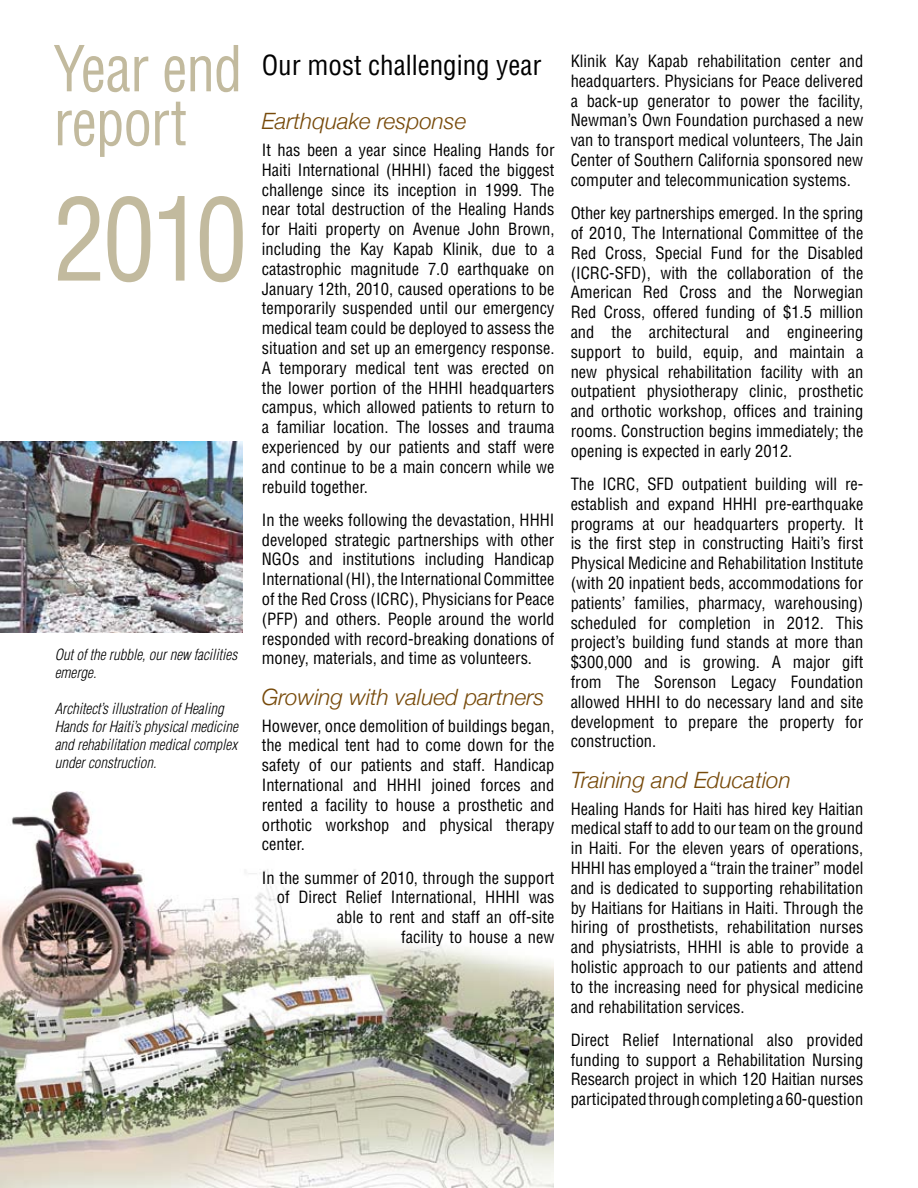
<style>
.page{position:relative;width:918px;height:1188px;background:#fff}
.page>*{position:absolute;margin:0;border:0;box-sizing:border-box;transform-origin:0 0}
.t1{font:condensed 112.8px "Helvetica";color:#c2ba9e;scale:.93 1}
.t2{font:condensed 61.8px/54px "Helvetica";letter-spacing:-.02em;color:#c2ba9e;scale:.93 1}
.t3{font:condensed 27px "Helvetica";color:#000}
.t4{font:italic 300 22.5px "Helvetica Neue";color:#774a0a}
.t5{font:condensed 16.5px/19.8px "Helvetica";color:#000;text-align:justify}
.t6{font:italic 300 condensed 15px/18px "Helvetica";color:#000}
</style>
<div class="page">
<img style="left:0;top:792px;width:554px;height:396px">
<img style="left:0;top:441px;width:243px;height:191px">
<h2 class="t2" style="left:53px;top:41px;width:205px">Year end report</h2>
<h1 class="t1" style="left:53px;top:169px;width:210px">2010</h1>
<p class="t6" style="left:55px;top:645px;width:184px">Out of the rubble, our new facilities emerge.</p>
<p class="t6" style="left:55px;top:699px;width:185px">Architect’s illustration of Healing Hands for Haiti’s physical medicine and rehabilitation medical complex under construction.</p>
<h3 class="t3" style="left:262px;top:49px;width:281px">Our most challenging year</h3>
<h3 class="t4" style="left:262px;top:108px;width:206px">Earthquake response</h3>
<p class="t5" style="left:262px;top:140px;width:294px">It has been a year since Healing Hands for Haiti International (HHHI) faced the biggest challenge since its inception in 1999. The near total destruction of the Healing Hands for Haiti property on Avenue John Brown, including the Kay Kapab Klinik, due to a catastrophic magnitude 7.0 earthquake on January 12th, 2010, caused operations to be temporarily suspended until our emergency medical team could be deployed to assess the situation and set up an emergency response.<br>A temporary medical tent was erected on the lower portion of the HHHI headquarters campus, which allowed patients to return to a familiar location. The losses and trauma experienced by our patients and staff were and continue to be a main concern while we rebuild together.</p>
<p class="t5" style="left:262px;top:510px;width:294px">In the weeks following the devastation, HHHI developed strategic partnerships with other NGOs and institutions including Handicap International (HI), the International Committee of the Red Cross (ICRC), Physicians for Peace (PFP) and others. People around the world responded with record-breaking donations of money, materials, and time as volunteers.</p>
<h3 class="t4" style="left:262px;top:684px;width:284px">Growing with valued partners</h3>
<p class="t5" style="left:262px;top:716px;width:294px">However, once demolition of buildings began, the medical tent had to come down for the safety of our patients and staff. Handicap International and HHHI joined forces and rented a facility to house a prosthetic and orthotic workshop and physical therapy center.</p>
<p class="t5" style="left:262px;top:868px;width:294px;text-align:right">In the summer of 2010, through the support of Direct Relief International, HHHI was able to rent and staff an off-site<br>facility to house a new</p>
<p class="t5" style="left:571px;top:51px;width:294px">Klinik Kay Kapab rehabilitation center and headquarters. Physicians for Peace delivered a back-up generator to power the facility, Newman’s Own Foundation purchased a new van to transport medical volunteers, The Jain Center of Southern California sponsored new computer and telecommunication systems.</p>
<p class="t5" style="left:571px;top:203px;width:294px">Other key partnerships emerged. In the spring of 2010, The International Committee of the Red Cross, Special Fund for the Disabled (ICRC-SFD), with the collaboration of the American Red Cross and the Norwegian Red Cross, offered funding of $1.5 million and the architectural and engineering support to build, equip, and maintain a new physical rehabilitation facility with an outpatient physiotherapy clinic, prosthetic and orthotic workshop, offices and training rooms. Construction begins immediately; the opening is expected in early 2012.</p>
<p class="t5" style="left:571px;top:474px;width:294px">The ICRC, SFD outpatient building will re&shy;establish and expand HHHI pre-earthquake programs at our headquarters property. It is the first step in constructing Haiti’s first Physical Medicine and Rehabilitation Institute (with 20 inpatient beds, accommodations for patients’ families, pharmacy, warehousing) scheduled for completion in 2012. This project’s building fund stands at more than $300,000 and is growing. A major gift from The Sorenson Legacy Foundation allowed HHHI to do necessary land and site development to prepare the property for construction.</p>
<h3 class="t4" style="left:571px;top:767px;width:222px">Training and Education</h3>
<p class="t5" style="left:571px;top:799px;width:294px">Healing Hands for Haiti has hired key Haitian medical staff to add to our team on the ground in Haiti. For the eleven years of operations, HHHI has employed a “train the trainer” model and is dedicated to supporting rehabilitation by Haitians for Haitians in Haiti. Through the hiring of prosthetists, rehabilitation nurses and physiatrists, HHHI is able to provide a holistic approach to our patients and attend to the increasing need for physical medicine and rehabilitation services.</p>
<p class="t5" style="left:571px;top:1030px;width:294px">Direct Relief International also provided funding to support a Rehabilitation Nursing Research project in which 120 Haitian nurses participated through completing a 60-question</p>
</div>
